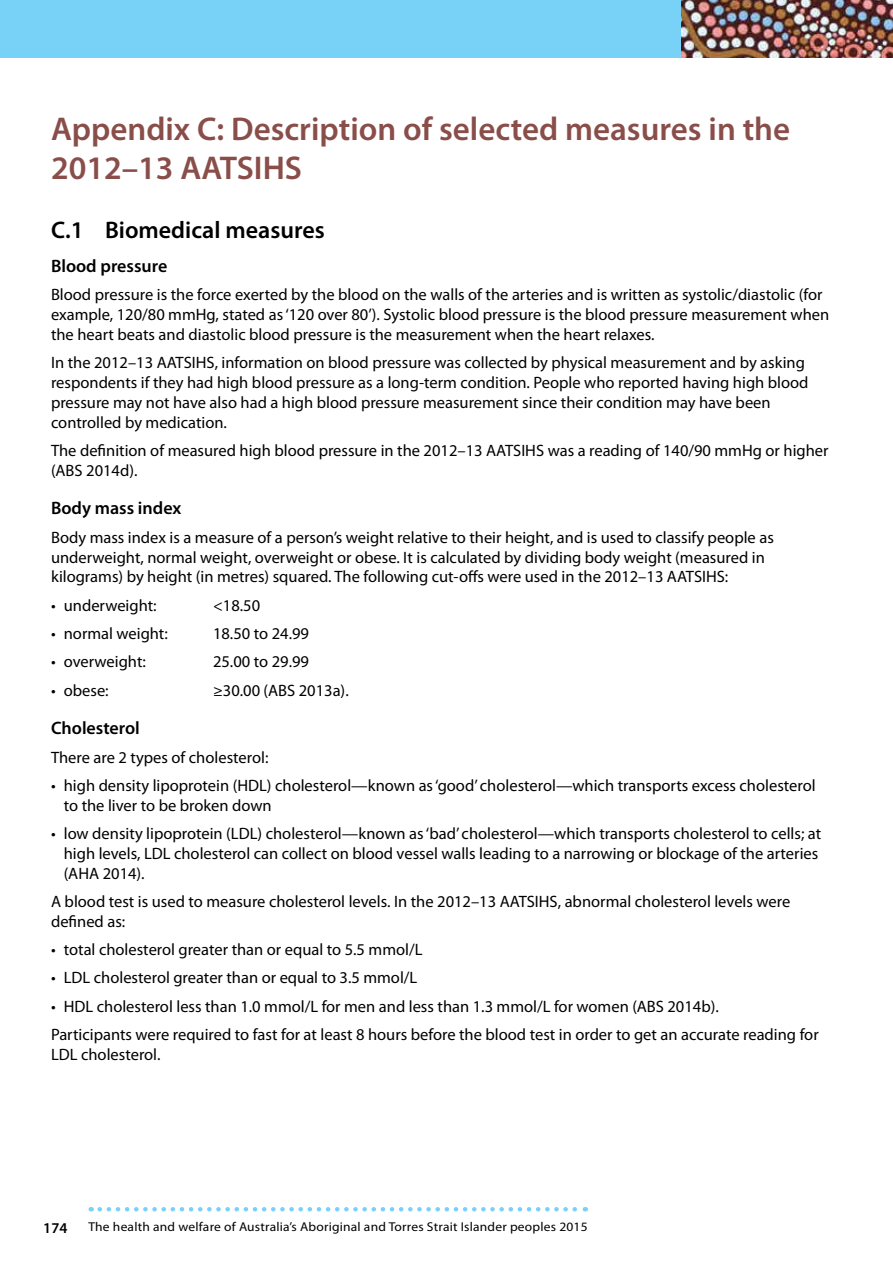
<style>
.page{position:relative;width:893px;height:1263px;background:#fff}
.page>*{position:absolute;margin:0;border:0;box-sizing:border-box;transform-origin:0 0}
.Head_1{font:600 33px/39.6px "Myriad Pro";color:#8a4e4a}
.Head_2{font:600 24px "Myriad Pro";color:#000}
.SUBHEAD_at_KEYs{font:600 18px "Myriad Pro";color:#000}
.Body{font:16.5px/19.8px "Myriad Pro";color:#000}
.Body_LAST{font:16.5px/19.8px "Myriad Pro";color:#000}
.t1{font:600 15px "Myriad Pro";color:#000}
.t2{font:12.9px "Myriad Pro";letter-spacing:.015em;color:#000;scale:1.05 1}
</style>
<div class="page">
<img style="left:680px;top:0;width:213px;height:57px">
<div style="left:0;top:0;width:680px;height:57px;background:#78d2f7"></div>
<svg style="left:100px;top:1207px;width:486px;height:4px"></svg>
<p class="Head_1" style="left:51px;top:108px;width:741px">Appendix C: Description of selected measures in the<br>2012–13 AATSIHS</p>
<p class="Head_2" style="left:51px;top:214px;width:275px">C.1 Biomedical measures</p>
<p class="SUBHEAD_at_KEYs" style="left:51px;top:255px;width:118px">Blood pressure</p>
<p class="Body" style="left:51px;top:285px;width:780px">Blood pressure is the force exerted by the blood on the walls of the arteries and is written as systolic/diastolic (for example, 120/80 mmHg, stated as ‘120 over 80’). Systolic blood pressure is the blood pressure measurement when the heart beats and diastolic blood pressure is the measurement when the heart relaxes.</p>
<p class="Body" style="left:51px;top:353px;width:759px">In the 2012–13 AATSIHS, information on blood pressure was collected by physical measurement and by asking respondents if they had high blood pressure as a long-term condition. People who reported having high blood pressure may not have also had a high blood pressure measurement since their condition may have been controlled by medication.</p>
<p class="Body_LAST" style="left:51px;top:440px;width:779px">The definition of measured high blood pressure in the 2012–13 AATSIHS was a reading of 140/90 mmHg or higher (ABS 2014d).</p>
<p class="SUBHEAD_at_KEYs" style="left:51px;top:497px;width:132px">Body mass index</p>
<p class="Body" style="left:51px;top:527px;width:724px">Body mass index is a measure of a person’s weight relative to their height, and is used to classify people as underweight, normal weight, overweight or obese. It is calculated by dividing body weight (measured in kilograms) by height (in metres) squared. The following cut-offs were used in the 2012–13 AATSIHS:</p>
<p class="Body" style="left:51px;top:595px;width:107px">• underweight:</p>
<p class="Body" style="left:213px;top:595px;width:49px">&lt;18.50</p>
<p class="Body" style="left:51px;top:623px;width:118px">• normal weight:</p>
<p class="Body" style="left:213px;top:623px;width:97px">18.50 to 24.99</p>
<p class="Body" style="left:51px;top:652px;width:96px">• overweight:</p>
<p class="Body" style="left:213px;top:652px;width:97px">25.00 to 29.99</p>
<p class="Body" style="left:51px;top:680px;width:59px">• obese:</p>
<p class="Body" style="left:213px;top:680px;width:137px">≥30.00 (ABS 2013a).</p>
<p class="SUBHEAD_at_KEYs" style="left:51px;top:717px;width:90px">Cholesterol</p>
<p class="Body" style="left:51px;top:747px;width:219px">There are 2 types of cholesterol:</p>
<p class="Body" style="left:64px;top:775px;width:753px;text-indent:-13px">• high density lipoprotein (HDL) cholesterol—known as ‘good’ cholesterol—which transports excess cholesterol to the liver to be broken down</p>
<p class="Body" style="left:64px;top:823px;width:759px;text-indent:-13px">• low density lipoprotein (LDL) cholesterol—known as ‘bad’ cholesterol—which transports cholesterol to cells; at high levels, LDL cholesterol can collect on blood vessel walls leading to a narrowing or blockage of the arteries (AHA 2014).</p>
<p class="Body" style="left:51px;top:891px;width:741px">A blood test is used to measure cholesterol levels. In the 2012–13 AATSIHS, abnormal cholesterol levels were defined as:</p>
<p class="Body" style="left:51px;top:939px;width:373px">• total cholesterol greater than or equal to 5.5 mmol/L</p>
<p class="Body" style="left:51px;top:967px;width:368px">• LDL cholesterol greater than or equal to 3.5 mmol/L</p>
<p class="Body" style="left:51px;top:996px;width:669px">• HDL cholesterol less than 1.0 mmol/L for men and less than 1.3 mmol/L for women (ABS 2014b).</p>
<p class="Body" style="left:51px;top:1024px;width:769px">Participants were required to fast for at least 8 hours before the blood test in order to get an accurate reading for<br>LDL cholesterol.</p>
<p class="t1" style="left:43px;top:1218px;width:26px">174</p>
<p class="t2" style="left:88px;top:1219px;width:477px">The health and welfare of Australia’s Aboriginal and Torres Strait Islander peoples 2015</p>
</div>
